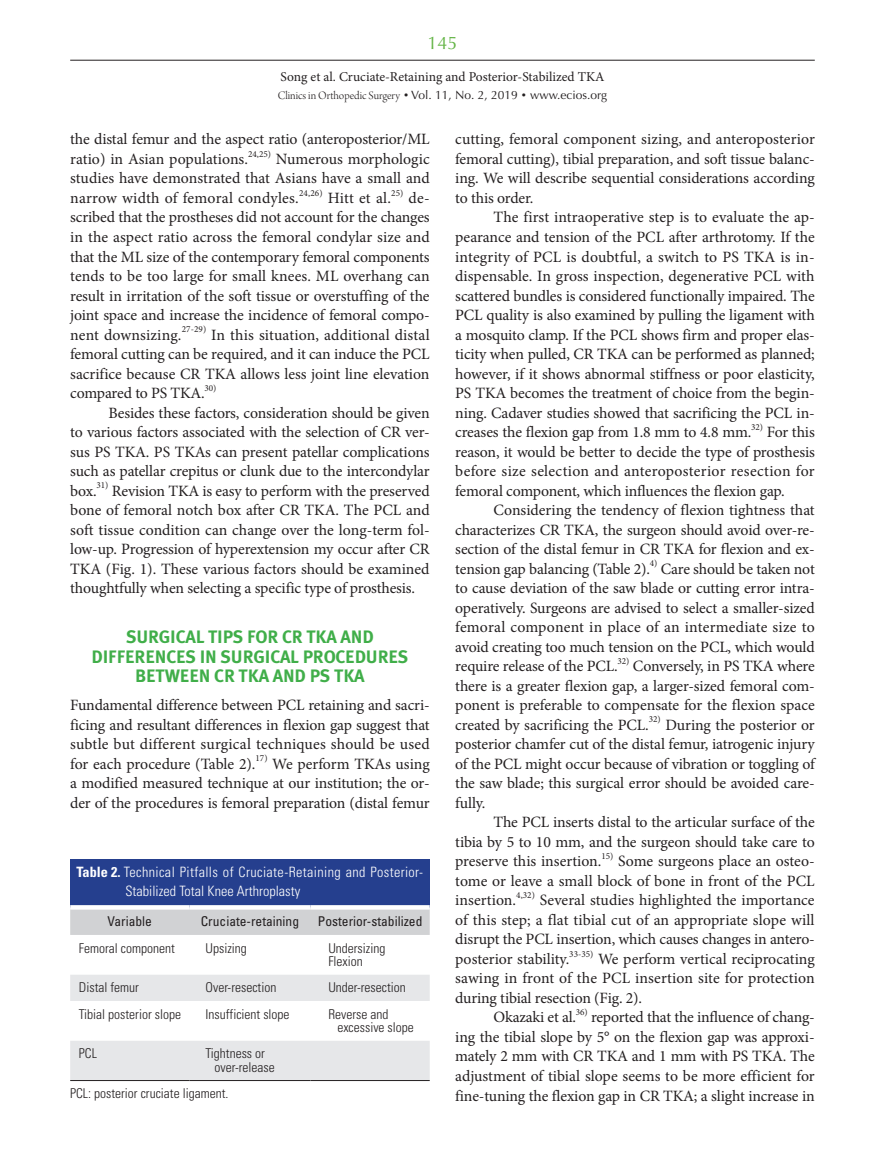
<style>
.page{position:relative;width:885px;height:1170px;background:#fff}
.page>*{position:absolute;margin:0;border:0;box-sizing:border-box;transform-origin:0 0}
.서론{font:700 18px/19.5px "Meta Plus";letter-spacing:-.01em;color:#40ae49;text-align:center}
.t1{font:18px "Optima LT Std";color:#63b445}
.본문{font:15.75px/19.5px "Minion Pro";letter-spacing:-.01em;color:#231f20;text-align:justify}
.본문-첫문단{font:15.75px/19.5px "Minion Pro";letter-spacing:-.01em;color:#231f20;text-align:justify}
.표_제목{font:300 condensed 14.25px/19.5px "Univers LT Std";letter-spacing:.025em;color:#fff}
.표_본문{font:300 condensed 13.5px "Univers LT Std";color:#231f20}
.t2{font:13.5px "Minion Pro";color:#231f20}
.표_1_Line{font:condensed 13.5px "Univers LT Std";color:#231f20}
.t3{font:12px "Optima LT Std";color:#231f20}
.본문-2{font:9.15px "Minion Pro";color:#231f20}
.본문-첫문단-2{font:9.15px "Minion Pro";color:#231f20}
.s1{font-family:"Arno Pro Light Display"}
.s2{font-size:9px}
.s3{font-weight:700}
</style>
<div class="page">
<hr style="left:70px;top:60px;width:744px;height:1px;background:#231f20">
<div style="left:70px;top:858px;width:359px;height:49px;background:#253f8e"></div>
<div style="left:70px;top:909px;width:359px;height:25px;background:#d1d2d4"></div>
<svg style="left:70px;top:975px;width:359px;height:105px"></svg>
<svg style="left:70px;top:905px;width:119px;height:3px"></svg>
<svg style="left:189px;top:905px;width:121px;height:4px"></svg>
<svg style="left:310px;top:905px;width:119px;height:4px"></svg>
<hr style="left:70px;top:1080px;width:119px;height:1px;background:#231f20">
<hr style="left:189px;top:1080px;width:121px;height:1px;background:#231f20">
<hr style="left:310px;top:1080px;width:119px;height:1px;background:#231f20">
<p class="t1" style="left:427px;top:32px;width:32px">145</p>
<p class="t2" style="left:280px;top:68px;width:325px">Song et al. Cruciate-Retaining and Posterior-Stabilized TKA</p>
<p class="t3" style="left:278px;top:88px;width:331px"><span class="s1">Clinics in Orthopedic Surgery</span> <span class="s2">•</span> Vol. 11, No. 2, 2019 <span class="s2">•</span> www.ecios.org</p>
<p class="본문" style="left:70px;top:130px;width:361px">the distal femur and the aspect ratio (anteroposterior/ML ratio) in Asian populations.</p>
<p class="본문-첫문단" style="left:455px;top:130px;width:361px">cutting, femoral component sizing, and anteroposterior femoral cutting), tibial preparation, and soft tissue balanc&shy;ing. We will describe sequential considerations according to this order.</p>
<p class="본문" style="left:455px;top:208px;width:361px;text-indent:38px">The first intraoperative step is to evaluate the ap&shy;pearance and tension of the PCL after arthrotomy. If the integrity of PCL is doubtful, a switch to PS TKA is in&shy;dispensable. In gross inspection, degenerative PCL with scattered bundles is considered functionally impaired. The PCL quality is also examined by pulling the ligament with a mosquito clamp. If the PCL shows firm and proper elas&shy;ticity when pulled, CR TKA can be performed as planned; however, if it shows abnormal stiffness or poor elasticity, PS TKA becomes the treatment of choice from the begin&shy;ning. Cadaver studies showed that sacrificing the PCL in&shy;creases the flexion gap from 1.8 mm to 4.8 mm.</p>
<p class="본문-2" style="left:248px;top:147px;width:25px">24,25)</p>
<p class="본문" style="left:70px;top:149px;width:361px;text-indent:206px">Numerous morphologic studies have demonstrated that Asians have a small and narrow width of femoral condyles.</p>
<p class="본문-2" style="left:299px;top:186px;width:25px">24,26)</p>
<p class="본문" style="left:328px;top:188px;width:65px">Hitt et al.</p>
<p class="본문-2" style="left:391px;top:186px;width:14px">25)</p>
<p class="본문" style="left:70px;top:188px;width:361px;text-indent:338px">de&shy;scribed that the prostheses did not account for the changes in the aspect ratio across the femoral condylar size and that the ML size of the contemporary femoral components tends to be too large for small knees. ML overhang can result in irritation of the soft tissue or overstuffing of the joint space and increase the incidence of femoral compo&shy;nent downsizing.</p>
<p class="본문-2" style="left:182px;top:323px;width:26px">27-29)</p>
<p class="본문" style="left:70px;top:325px;width:361px;text-indent:141px">In this situation, additional distal femoral cutting can be required, and it can induce the PCL sacrifice because CR TKA allows less joint line elevation compared to PS TKA.</p>
<p class="본문-2" style="left:205px;top:381px;width:13px">30)</p>
<p class="본문" style="left:70px;top:403px;width:361px;text-indent:38px">Besides these factors, consideration should be given to various factors associated with the selection of CR ver&shy;sus PS TKA. PS TKAs can present patellar complications such as patellar crepitus or clunk due to the intercondylar box.</p>
<p class="본문-2" style="left:751px;top:420px;width:13px">32)</p>
<p class="본문" style="left:455px;top:422px;width:361px;text-indent:311px">For this reason, it would be better to decide the type of prosthesis before size selection and anteroposterior resection for femoral component, which influences the flexion gap.</p>
<p class="본문" style="left:455px;top:500px;width:361px;text-indent:38px">Considering the tendency of flexion tightness that characterizes CR TKA, the surgeon should avoid over-re&shy;section of the distal femur in CR TKA for flexion and ex&shy;tension gap balancing (Table 2).</p>
<p class="본문-2" style="left:96px;top:479px;width:13px">31)</p>
<p class="본문" style="left:70px;top:481px;width:361px;text-indent:41px">Revision TKA is easy to perform with the preserved bone of femoral notch box after CR TKA. The PCL and soft tissue condition can change over the long-term fol&shy;low-up. Progression of hyperextension my occur after CR TKA (Fig. 1). These various factors should be examined thoughtfully when selecting a specific type of prosthesis.</p>
<p class="서론" style="left:91px;top:627px;width:318px">SURGICAL TIPS FOR CR TKA AND<br>DIFFERENCES IN SURGICAL PROCEDURES<br>BETWEEN CR TKA AND PS TKA</p>
<p class="본문-첫문단" style="left:70px;top:695px;width:361px">Fundamental difference between PCL retaining and sacri&shy;ficing and resultant differences in flexion gap suggest that subtle but different surgical techniques should be used for each procedure (Table 2).</p>
<p class="본문-2" style="left:650px;top:557px;width:9px">4)</p>
<p class="본문" style="left:455px;top:559px;width:361px;text-indent:205px">Care should be taken not to cause deviation of the saw blade or cutting error intra&shy;operatively. Surgeons are advised to select a smaller-sized femoral component in place of an intermediate size to avoid creating too much tension on the PCL, which would require release of the PCL.</p>
<p class="본문-2" style="left:617px;top:654px;width:13px">32)</p>
<p class="본문" style="left:455px;top:656px;width:361px;text-indent:178px">Conversely, in PS TKA where there is a greater flexion gap, a larger-sized femoral com&shy;ponent is preferable to compensate for the flexion space created by sacrificing the PCL.</p>
<p class="본문-2" style="left:648px;top:713px;width:13px">32)</p>
<p class="본문" style="left:455px;top:715px;width:361px;text-indent:210px">During the posterior or posterior chamfer cut of the distal femur, iatrogenic injury of the PCL might occur because of vibration or toggling of the saw blade; this surgical error should be avoided care&shy;fully.</p>
<p class="본문" style="left:455px;top:812px;width:361px;text-indent:38px">The PCL inserts distal to the articular surface of the tibia by 5 to 10 mm, and the surgeon should take care to preserve this insertion.</p>
<p class="본문-첫문단-2" style="left:255px;top:752px;width:13px">17)</p>
<p class="본문-첫문단" style="left:70px;top:754px;width:361px;text-indent:202px">We perform TKAs using a modified measured technique at our institution; the or&shy;der of the procedures is femoral preparation (distal femur</p>
<p class="본문-2" style="left:601px;top:849px;width:13px">15)</p>
<p class="본문" style="left:455px;top:851px;width:361px;text-indent:163px">Some surgeons place an osteo&shy;tome or leave a small block of bone in front of the PCL insertion.</p>
<p class="표_제목" style="left:125px;top:862px;width:299px;text-indent:-49px"><span class="s3">Table 2.</span> Technical Pitfalls of Cruciate-Retaining and Posterior-<br>Stabilized Total Knee Arthroplasty</p>
<p class="표_1_Line" style="left:107px;top:912px;width:46px">Variable</p>
<p class="표_1_Line" style="left:201px;top:912px;width:100px">Cruciate-retaining</p>
<p class="표_1_Line" style="left:318px;top:912px;width:106px">Posterior-stabilized</p>
<p class="표_본문" style="left:79px;top:939px;width:97px">Femoral component</p>
<p class="표_본문" style="left:205px;top:939px;width:43px">Upsizing</p>
<p class="표_본문" style="left:328px;top:939px;width:58px">Undersizing</p>
<p class="표_본문" style="left:328px;top:953px;width:36px">Flexion</p>
<p class="표_본문" style="left:79px;top:979px;width:61px">Distal femur</p>
<p class="표_본문" style="left:205px;top:979px;width:72px">Over-resection</p>
<p class="표_본문" style="left:328px;top:979px;width:79px">Under-resection</p>
<p class="표_본문" style="left:79px;top:1005px;width:104px">Tibial posterior slope</p>
<p class="표_본문" style="left:205px;top:1005px;width:85px">Insufficient slope</p>
<p class="표_본문" style="left:328px;top:1005px;width:61px">Reverse and</p>
<p class="표_본문" style="left:337px;top:1019px;width:78px">excessive slope</p>
<p class="표_본문" style="left:79px;top:1045px;width:19px">PCL</p>
<p class="표_본문" style="left:205px;top:1045px;width:61px">Tightness or</p>
<p class="표_본문" style="left:214px;top:1058px;width:62px">over-release</p>
<p class="표_본문" style="left:70px;top:1085px;width:160px">PCL: posterior cruciate ligament.</p>
<p class="본문-2" style="left:516px;top:888px;width:20px">4,32)</p>
<p class="본문" style="left:455px;top:890px;width:361px;text-indent:84px">Several studies highlighted the importance of this step; a flat tibial cut of an appropriate slope will disrupt the PCL insertion, which causes changes in antero&shy;posterior stability.</p>
<p class="본문-2" style="left:569px;top:947px;width:26px">33-35)</p>
<p class="본문" style="left:455px;top:949px;width:361px;text-indent:143px">We perform vertical reciprocating sawing in front of the PCL insertion site for protection during tibial resection (Fig. 2).</p>
<p class="본문" style="left:493px;top:1007px;width:84px">Okazaki et al.</p>
<p class="본문-2" style="left:576px;top:1005px;width:13px">36)</p>
<p class="본문" style="left:455px;top:1007px;width:361px;text-indent:136px">reported that the influence of chang&shy;ing the tibial slope by 5° on the flexion gap was approxi&shy;mately 2 mm with CR TKA and 1 mm with PS TKA. The adjustment of tibial slope seems to be more efficient for fine-tuning the flexion gap in CR TKA; a slight increase in</p>
</div>
